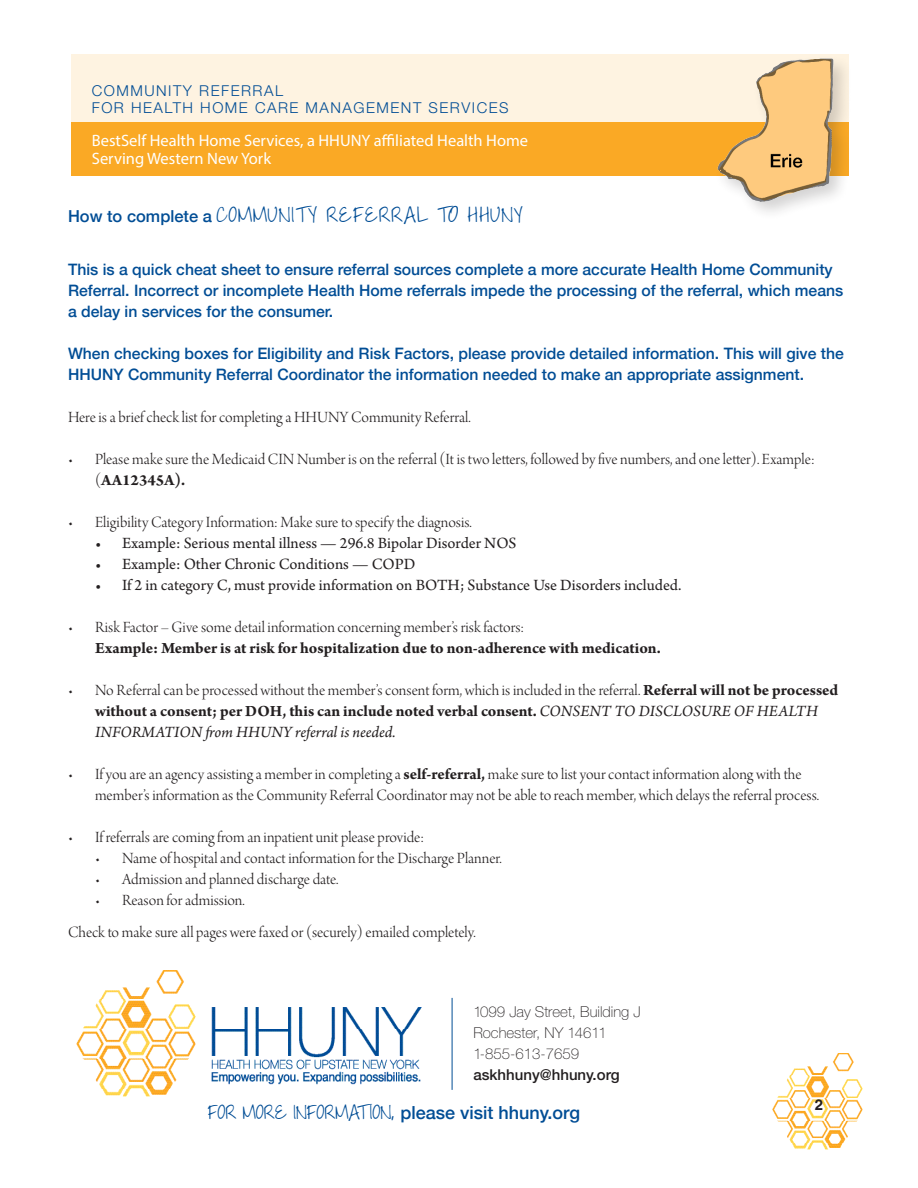
<style>
.page{position:relative;width:918px;height:1188px;background:#fff}
.page>*{position:absolute;margin:0;border:0;box-sizing:border-box;transform-origin:0 0}
.t1{font:22.5px "Throw My Hands Upinthe Air";letter-spacing:.04em;color:#014d95}
.t2{font:500 18px "Helvetica Neue";color:#014d95}
.t3{font:16.5px/21px "Arno Pro Light 36 pt";color:#231f20}
.t4{font:16.5px "Arno Pro";color:#231f20}
.t5{font:700 16.5px/21px "Arno Pro";color:#231f20}
.t6{font:16.5px/18px "Myriad Pro";color:#fff}
.t7{font:500 15.75px/21px "Helvetica Neue";color:#014d95}
.t8{font:100 15px/21px "Helvetica Neue LT Std";color:#231f20}
.t9{font:300 15px/16.5px "Helvetica Neue LT Std";letter-spacing:.1em;color:#014d95}
.t10{font:700 15px "Helvetica LT Std";color:#231f20}
.s1{font-family:"Helvetica Neue";font-weight:500;font-size:16.5px}
.s2{font-family:"Arno Pro";font-weight:700}
.s3{font-family:"Arno Pro Light 36 pt";font-weight:400}
.s4{font-family:"Arno Pro";font-style:italic}
.s5{font-weight:500}
.s6{font-family:"Throw My Hands Upinthe Air";font-weight:400;font-size:21px}
</style>
<div class="page">
<div style="left:71px;top:54px;width:778px;height:68px;background:#fef3e1"></div>
<div style="left:71px;top:122px;width:778px;height:54px;background:#faa925"></div>
<img style="left:717px;top:58px;width:128px;height:154px">
<hr style="left:452px;top:998px;width:1px;height:92px;background:#014d95">
<img style="left:77px;top:970px;width:344px;height:127px">
<img style="left:772px;top:1053px;width:91px;height:96px">
<p class="t9" style="left:92px;top:82px;width:418px">COMMUNITY REFERRAL<br>FOR HEALTH HOME CARE MANAGEMENT SERVICES</p>
<p class="t6" style="left:92px;top:131px;width:438px">BestSelf Health Home Services, a HHUNY affiliated Health Home<br>Serving Western New York</p>
<p class="t1" style="left:68px;top:201px;width:457px"><span class="s1">How to complete a</span> COMMUNITY REFERRAL T0 HHUNY</p>
<p class="t7" style="left:68px;top:258px;width:777px">This is a quick cheat sheet to ensure referral sources complete a more accurate Health Home Community<br>Referral. Incorrect or incomplete Health Home referrals impede the processing of the referral, which means a delay in services for the consumer.</p>
<p class="t7" style="left:68px;top:342px;width:777px">When checking boxes for Eligibility and Risk Factors, please provide detailed information. This will give the<br>HHUNY Community Referral Coordinator the information needed to make an appropriate assignment.</p>
<p class="t3" style="left:68px;top:408px;width:404px">Here is a brief check list for completing a HHUNY Community Referral.</p>
<p class="t3" style="left:95px;top:450px;width:721px;text-indent:-27px">• Please make sure the Medicaid CIN Number is on the referral (It is two letters, followed by five numbers, and one letter). Example: (<span class="s2">AA12345A).</span></p>
<p class="t3" style="left:68px;top:513px;width:405px">• Eligibility Category Information: Make sure to specify the diagnosis.</p>
<p class="t4" style="left:95px;top:534px;width:423px">• Example: Serious mental illness — 296.8 Bipolar Disorder NOS</p>
<p class="t4" style="left:95px;top:555px;width:322px">• Example: Other Chronic Conditions — COPD</p>
<p class="t4" style="left:95px;top:576px;width:588px">• If 2 in category C, must provide information on BOTH; Substance Use Disorders included.</p>
<p class="t5" style="left:95px;top:618px;width:567px;text-indent:-27px"><span class="s3">• Risk Factor – Give some detail information concerning member’s risk factors:<br></span>Example: Member is at risk for hospitalization due to non-adherence with medication.</p>
<p class="t3" style="left:95px;top:681px;width:745px;text-indent:-27px">• No Referral can be processed without the member’s consent form, which is included in the referral. <span class="s2">Referral will not be processed without a consent; per DOH, this can include noted verbal consent.</span> <span class="s4">CONSENT TO DISCLOSURE OF HEALTH<br>INFORMATION from HHUNY referral is needed.</span></p>
<p class="t3" style="left:95px;top:765px;width:726px;text-indent:-27px">• If you are an agency assisting a member in completing a <span class="s2">self-referral,</span> make sure to list your contact information along with the member’s information as the Community Referral Coordinator may not be able to reach member, which delays the referral process.</p>
<p class="t3" style="left:68px;top:828px;width:358px">• If referrals are coming from an inpatient unit please provide:</p>
<p class="t3" style="left:95px;top:849px;width:408px">• Name of hospital and contact information for the Discharge Planner.</p>
<p class="t3" style="left:95px;top:870px;width:245px">• Admission and planned discharge date.</p>
<p class="t3" style="left:95px;top:891px;width:151px">• Reason for admission.</p>
<p class="t3" style="left:68px;top:922px;width:409px">Check to make sure all pages were faxed or (securely) emailed completely.</p>
<p class="t8" style="left:473px;top:1002px;width:169px">1099 Jay Street, Building J<br>Rochester, NY 14611<br>1-855-613-7659 <span class="s5">askhhuny@hhuny.org</span></p>
<p class="t2" style="left:207px;top:1098px;width:374px"><span class="s6">FOR MORE INFORMAT ION,</span> please visit hhuny.org</p>
<p class="t10" style="left:815px;top:1096px;width:10px">2</p>
</div>
